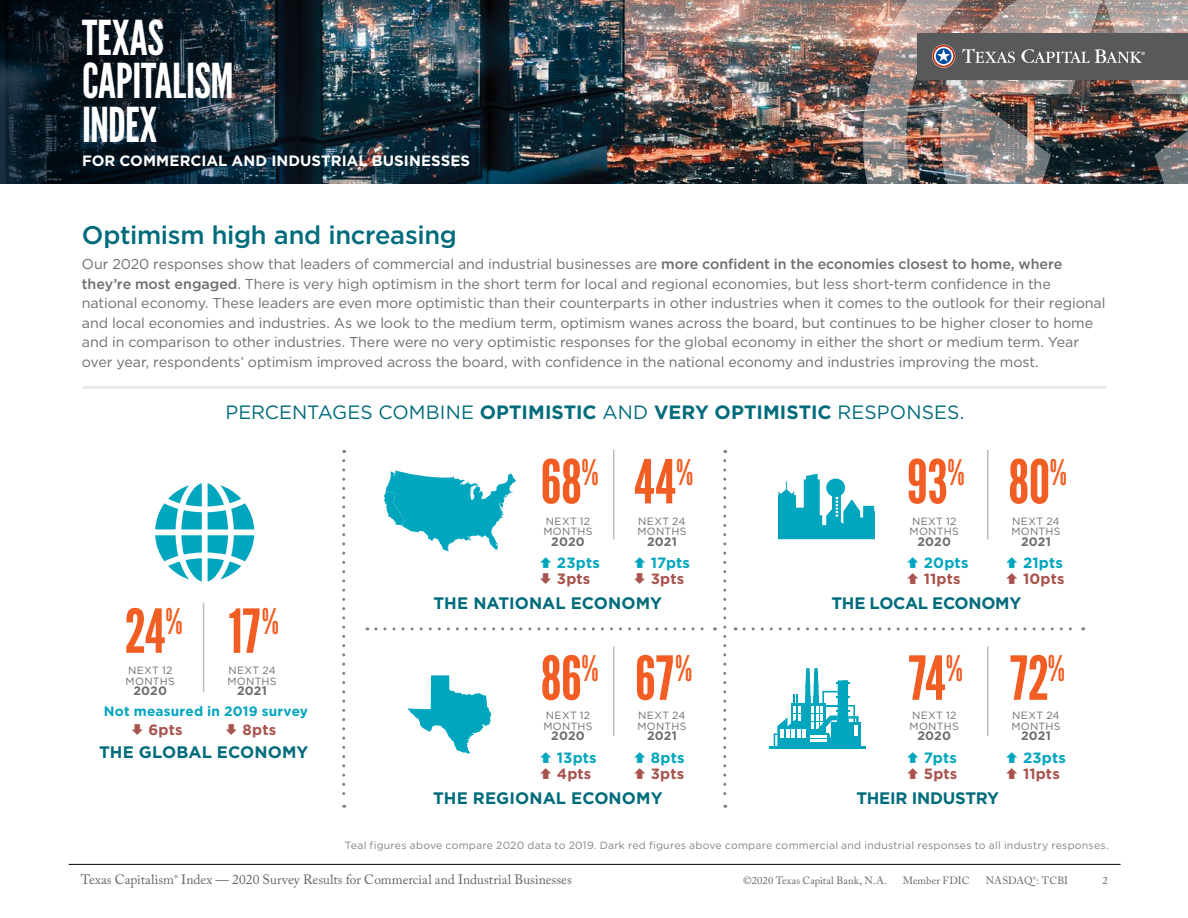
<style>
.page{position:relative;width:1188px;height:918px;background:#fff}
.page>*{position:absolute;margin:0;border:0;box-sizing:border-box;transform-origin:0 0}
.t1{font:60.45px "League Gothic";color:#f15d22}
.t2{font:48px/43.5px "League Gothic";letter-spacing:-.01em;color:#fff}
.t3{font:500 25.5px "Gotham";letter-spacing:-.015em;color:#006b7b}
.t4{font:19.2px "Gotham";letter-spacing:.005em;color:#006b7b}
.t5{font:700 16.65px "Gotham";color:#006b7b}
.t6{font:700 16.65px "Gotham";letter-spacing:-.02em;color:#006b7b}
.t7{font:700 15px "Gotham";color:#fff}
.t8{font:700 14.85px "Gotham";letter-spacing:.015em;color:#a8534d}
.t9{font:700 14.85px "Gotham";letter-spacing:.015em;color:#00a5be}
.t10{font:14.25px/19.5px "Gotham";letter-spacing:-.005em;color:#6d6e71}
.t11{font:700 13.65px "Gotham";letter-spacing:.015em;color:#00a5be}
.t12{font:13.5px "Adobe Caslon Pro";letter-spacing:.005em;color:#636466}
.t13{font:700 12.3px "Gotham";letter-spacing:.015em;color:#6d6e71}
.t14{font:10.5px/10.5px "Gotham";letter-spacing:.03em;color:#6d6e71}
.t15{font:10.5px "Gotham";letter-spacing:.02em;color:#808285}
.t16{font:10.5px "Adobe Caslon Pro";letter-spacing:.01em;color:#636466}
.t17{font:8.7px "League Gothic";color:#fff}
.s1{font-weight:500}
.s2{font-weight:700}
</style>
<div class="page">
<img style="left:386px;top:0;width:477px;height:183px">
<img style="left:869px;top:0;width:319px;height:183px">
<div style="left:918px;top:33px;width:270px;height:46px;background:#58595b"></div>
<svg style="left:932px;top:45px;width:23px;height:22px"></svg>
<svg style="left:962px;top:48px;width:53px;height:15px"></svg>
<svg style="left:1021px;top:49px;width:124px;height:14px"></svg>
<img style="left:0;top:0;width:386px;height:183px">
<hr style="left:69px;top:864px;width:1052px;height:1px;background:#000">
<svg style="left:723px;top:461px;width:3px;height:347px"></svg>
<svg style="left:342px;top:461px;width:3px;height:347px"></svg>
<svg style="left:376px;top:627px;width:339px;height:3px"></svg>
<svg style="left:744px;top:627px;width:340px;height:3px"></svg>
<hr style="left:613px;top:646px;width:1px;height:90px;background:#bcbec0">
<hr style="left:987px;top:646px;width:2px;height:90px;background:#bcbec0">
<svg style="left:384px;top:470px;width:132px;height:82px"></svg>
<hr style="left:613px;top:450px;width:1px;height:89px;background:#bcbec0">
<svg style="left:408px;top:675px;width:83px;height:79px"></svg>
<hr style="left:987px;top:450px;width:2px;height:89px;background:#bcbec0">
<svg style="left:778px;top:474px;width:97px;height:65px"></svg>
<div style="left:831px;top:722px;width:29px;height:26px;background:#00a5be"></div>
<hr style="left:769px;top:747px;width:97px;height:2px;background:#00a5be">
<svg style="left:774px;top:668px;width:85px;height:79px"></svg>
<hr style="left:203px;top:603px;width:1px;height:89px;background:#bcbec0">
<svg style="left:155px;top:535px;width:47px;height:47px"></svg>
<svg style="left:208px;top:535px;width:46px;height:47px"></svg>
<svg style="left:155px;top:483px;width:47px;height:46px"></svg>
<svg style="left:208px;top:483px;width:46px;height:46px"></svg>
<hr style="left:82px;top:386px;width:1024px;height:3px;background:#e9e9eb">
<h2 class="t2" style="left:82px;top:16px;width:153px">TEXAS<br>CAPITALISM</h2>
<p class="t17" style="left:234px;top:63px;width:9px">®</p>
<h2 class="t2" style="left:82px;top:103px;width:77px">INDEX</h2>
<p class="t7" style="left:82px;top:151px;width:390px">FOR COMMERCIAL AND INDUSTRIAL BUSINESSES</p>
<h3 class="t3" style="left:82px;top:218px;width:377px">Optimism high and increasing</h3>
<p class="t10" style="left:82px;top:254px;width:1025px">Our 2020 responses show that leaders of commercial and industrial businesses are <span class="s1">more confident in the economies closest to home, where they’re most engaged</span>. There is very high optimism in the short term for local and regional economies, but less short-term confidence in the national economy. These leaders are even more optimistic than their counterparts in other industries when it comes to the outlook for their regional and local economies and industries. As we look to the medium term, optimism wanes across the board, but continues to be higher closer to home and in comparison to other industries. There were no very optimistic responses for the global economy in either the short or medium term. Year over year, respondents’ optimism improved across the board, with confidence in the national economy and industries improving the most.</p>
<h3 class="t4" style="left:226px;top:400px;width:740px">PERCENTAGES COMBINE <span class="s2">OPTIMISTIC</span> AND <span class="s2">VERY OPTIMISTIC</span> RESPONSES.</h3>
<h1 class="t1" style="left:541px;top:446px;width:154px">68<sup>%</sup> 44<sup>%</sup></h1>
<h1 class="t1" style="left:907px;top:446px;width:161px">93<sup>%</sup> 80<sup>%</sup></h1>
<p class="t14" style="left:543px;top:516px;width:51px">NEXT 12<br>MONTHS</p>
<p class="t13" style="left:551px;top:533px;width:35px">2020</p>
<p class="t14" style="left:637px;top:516px;width:51px">NEXT 24<br>MONTHS</p>
<p class="t13" style="left:647px;top:533px;width:31px">2021</p>
<p class="t14" style="left:910px;top:516px;width:51px">NEXT 12<br>MONTHS</p>
<p class="t13" style="left:917px;top:533px;width:35px">2020</p>
<p class="t14" style="left:1011px;top:516px;width:51px">NEXT 24<br>MONTHS</p>
<p class="t13" style="left:1021px;top:533px;width:31px">2021</p>
<p class="t9" style="left:557px;top:553px;width:44px">23pts</p>
<p class="t9" style="left:924px;top:553px;width:46px">20pts</p>
<p class="t9" style="left:651px;top:553px;width:41px">17pts</p>
<p class="t9" style="left:1023px;top:553px;width:41px">21pts</p>
<h1 class="t1" style="left:125px;top:595px;width:156px">24<sup>%</sup> 17<sup>%</sup></h1>
<p class="t14" style="left:227px;top:665px;width:51px">NEXT 24<br>MONTHS</p>
<p class="t13" style="left:237px;top:683px;width:31px">2021</p>
<p class="t11" style="left:104px;top:702px;width:206px">Not measured in 2019 survey</p>
<p class="t14" style="left:126px;top:665px;width:51px">NEXT 12<br>MONTHS</p>
<p class="t13" style="left:133px;top:683px;width:35px">2020</p>
<p class="t8" style="left:148px;top:719px;width:36px">6pts</p>
<p class="t8" style="left:243px;top:719px;width:35px">8pts</p>
<p class="t5" style="left:99px;top:741px;width:211px">THE GLOBAL ECONOMY</p>
<p class="t8" style="left:651px;top:569px;width:35px">3pts</p>
<p class="t8" style="left:1023px;top:569px;width:43px">10pts</p>
<p class="t8" style="left:557px;top:569px;width:35px">3pts</p>
<p class="t8" style="left:924px;top:569px;width:38px">11pts</p>
<p class="t5" style="left:434px;top:592px;width:230px">THE NATIONAL ECONOMY</p>
<p class="t6" style="left:832px;top:592px;width:191px">THE LOCAL ECONOMY</p>
<h1 class="t1" style="left:541px;top:642px;width:60px">86<sup>%</sup></h1>
<h1 class="t1" style="left:909px;top:642px;width:56px">74<sup>%</sup></h1>
<h1 class="t1" style="left:635px;top:642px;width:59px">67<sup>%</sup></h1>
<h1 class="t1" style="left:1010px;top:642px;width:56px">72<sup>%</sup></h1>
<p class="t14" style="left:543px;top:710px;width:51px">NEXT 12<br>MONTHS</p>
<p class="t13" style="left:551px;top:728px;width:35px">2020</p>
<p class="t14" style="left:637px;top:710px;width:51px">NEXT 24<br>MONTHS</p>
<p class="t13" style="left:647px;top:728px;width:31px">2021</p>
<p class="t14" style="left:910px;top:710px;width:51px">NEXT 12<br>MONTHS</p>
<p class="t13" style="left:917px;top:728px;width:35px">2020</p>
<p class="t14" style="left:1011px;top:710px;width:51px">NEXT 24<br>MONTHS</p>
<p class="t13" style="left:1021px;top:728px;width:31px">2021</p>
<p class="t9" style="left:651px;top:748px;width:35px">8pts</p>
<p class="t9" style="left:1023px;top:748px;width:44px">23pts</p>
<p class="t9" style="left:557px;top:748px;width:41px">13pts</p>
<p class="t9" style="left:924px;top:748px;width:35px">7pts</p>
<p class="t8" style="left:557px;top:764px;width:36px">4pts</p>
<p class="t8" style="left:924px;top:764px;width:35px">5pts</p>
<p class="t8" style="left:651px;top:764px;width:35px">3pts</p>
<p class="t8" style="left:1023px;top:764px;width:38px">11pts</p>
<p class="t5" style="left:433px;top:787px;width:231px">THE REGIONAL ECONOMY</p>
<p class="t5" style="left:857px;top:787px;width:144px">THEIR INDUSTRY</p>
<p class="t15" style="left:345px;top:838px;width:765px">Teal figures above compare 2020 data to 2019. Dark red figures above compare commercial and industrial responses to all industry responses.</p>
<p class="t12" style="left:81px;top:872px;width:493px">Texas Capitalism<sup>®</sup> Index — 2020 Survey Results for Commercial and Industrial Businesses</p>
<p class="t16" style="left:1102px;top:875px;width:7px">2</p>
<p class="t16" style="left:743px;top:875px;width:145px">©2020 Texas Capital Bank, N.A.</p>
<p class="t16" style="left:903px;top:875px;width:69px">Member FDIC</p>
<p class="t16" style="left:986px;top:875px;width:84px">NASDAQ<sup>®</sup>: TCBI</p>
</div>
